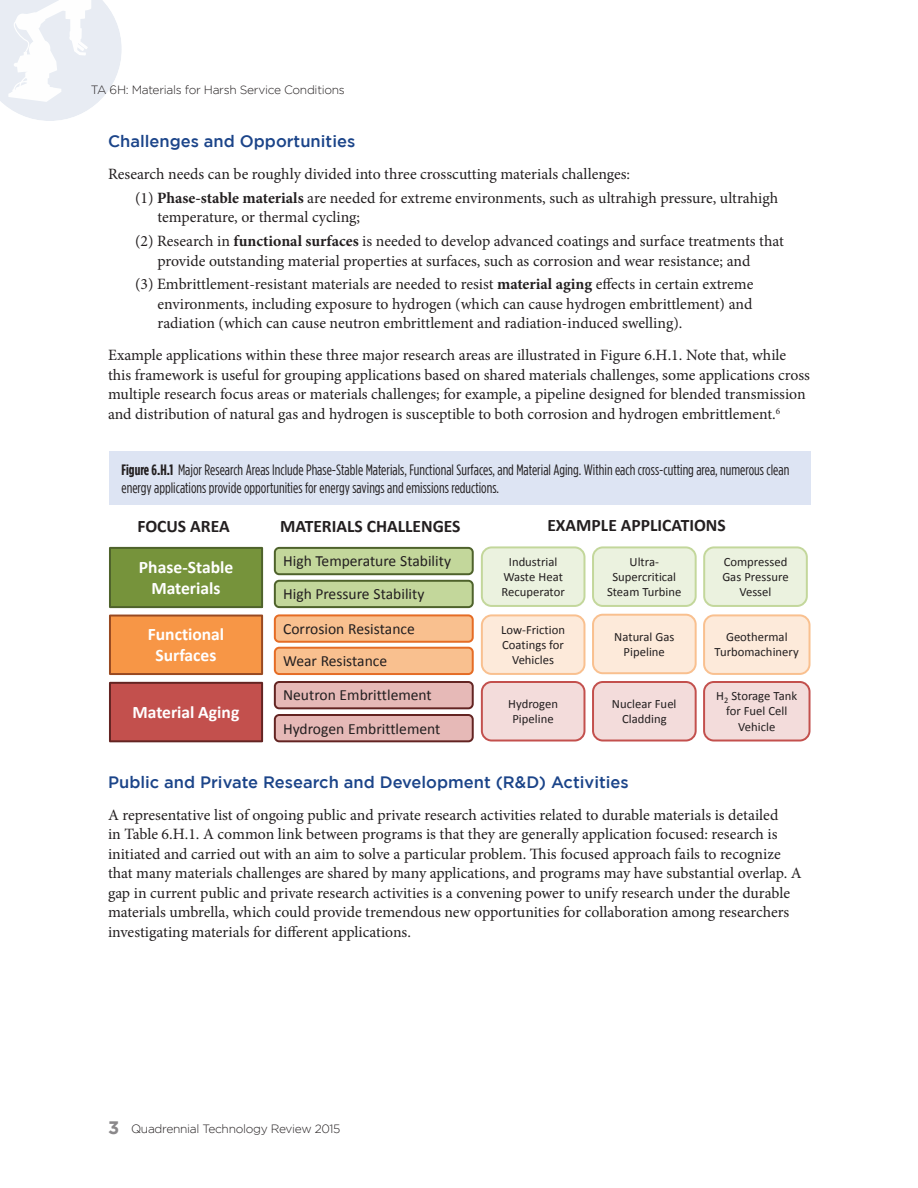
<style>
.page{position:relative;width:918px;height:1188px;background:#fff}
.page>*{position:absolute;margin:0;border:0;box-sizing:border-box;transform-origin:0 0}
.t1{font:700 17.55px/21px "Calibri";color:#fff;text-align:center}
.t2{font:700 17.55px "Calibri";color:#231f20}
.Header_Two{font:500 16.5px "Gotham";color:#1b4489}
.Body_Text{font:15.75px/19.5px "Minion Pro";letter-spacing:-.005em;color:#231f20}
.Bullet_Text{font:15.75px/19.5px "Minion Pro";color:#231f20}
.t3{font:15.6px/32.8px "Calibri";color:#231f20}
.Figure_Text{font:15px/18px "Gotham Condensed";color:#231f20}
.t4{font:12.6px/15.1px "Calibri";color:#231f20;text-align:center}
.t5{font:300 12px "Gotham";letter-spacing:-.025em;color:#231f20}
.s1{font-weight:700}
.s2{font-weight:700;font-size:18px;color:#8a888a}
</style>
<div class="page">
<svg style="left:0;top:0;width:122px;height:121px"></svg>
<div style="left:109px;top:451px;width:702px;height:54px;background:#dde4f3"></div>
<div style="left:110px;top:616px;width:152px;height:58px;background:#f79646"></div>
<div style="left:109px;top:615px;width:154px;height:60px;border:2px solid #984921"></div>
<div style="left:110px;top:683px;width:152px;height:58px;background:#c3504d"></div>
<div style="left:109px;top:682px;width:154px;height:60px;border:2px solid #632422"></div>
<div style="left:110px;top:548px;width:152px;height:59px;background:#76933b"></div>
<div style="left:109px;top:547px;width:154px;height:61px;border:2px solid #4e622b"></div>
<div style="left:274px;top:547px;width:200px;height:28px;background:#c3d79b;border:2px solid #4e622b;border-radius:4px"></div>
<div style="left:274px;top:580px;width:200px;height:28px;background:#c3d79b;border:2px solid #4e622b;border-radius:4px"></div>
<div style="left:274px;top:614px;width:200px;height:29px;background:#f9c08f;border:2px solid #e56c25;border-radius:4px"></div>
<div style="left:274px;top:647px;width:200px;height:28px;background:#f9c08f;border:2px solid #e56c25;border-radius:4px"></div>
<div style="left:274px;top:681px;width:200px;height:28px;background:#e6b9b7;border:2px solid #632422;border-radius:4px"></div>
<div style="left:274px;top:714px;width:200px;height:28px;background:#e6b9b7;border:2px solid #632422;border-radius:4px"></div>
<div style="left:481px;top:546px;width:104px;height:61px;background:#ebf2df;border:2px solid #c3d79b;border-radius:10px"></div>
<div style="left:592px;top:546px;width:105px;height:61px;background:#ebf2df;border:2px solid #c3d79b;border-radius:10px"></div>
<div style="left:481px;top:614px;width:104px;height:61px;background:#fdeada;border:2px solid #f9c08f;border-radius:10px"></div>
<div style="left:592px;top:614px;width:105px;height:60px;background:#fdeada;border:2px solid #f9c08f;border-radius:10px"></div>
<div style="left:481px;top:681px;width:104px;height:61px;background:#f3dcdb;border:2px solid #c3504d;border-radius:10px"></div>
<div style="left:592px;top:681px;width:105px;height:61px;background:#f3dcdb;border:2px solid #c3504d;border-radius:10px"></div>
<div style="left:703px;top:546px;width:105px;height:61px;background:#ebf2df;border:2px solid #c3d79b;border-radius:10px"></div>
<div style="left:703px;top:681px;width:108px;height:61px;background:#f3dcdb;border:2px solid #c3504d;border-radius:10px"></div>
<div style="left:703px;top:614px;width:108px;height:61px;background:#fdeada;border:2px solid #f9c08f;border-radius:10px"></div>
<p class="t5" style="left:91px;top:83px;width:256px">TA 6H: Materials for Harsh Service Conditions</p>
<p class="Header_Two" style="left:108px;top:132px;width:249px">Challenges and Opportunities</p>
<p class="Body_Text" style="left:108px;top:164px;width:524px">Research needs can be roughly divided into three crosscutting materials challenges:</p>
<p class="Bullet_Text" style="left:158px;top:188px;width:622px;text-indent:-22px">(1) <span class="s1">Phase-stable materials</span> are needed for extreme environments, such as ultrahigh pressure, ultrahigh temperature, or thermal cycling;</p>
<p class="Bullet_Text" style="left:158px;top:231px;width:628px;text-indent:-22px">(2) Research in <span class="s1">functional surfaces</span> is needed to develop advanced coatings and surface treatments that provide outstanding material properties at surfaces, such as corrosion and wear resistance; and</p>
<p class="Bullet_Text" style="left:158px;top:275px;width:598px;text-align:justify;text-indent:-22px">(3) Embrittlement-resistant materials are needed to resist <span class="s1">material aging</span> effects in certain extreme environments, including exposure to hydrogen (which can cause hydrogen embrittlement) and radiation (which can cause neutron embrittlement and radiation-induced swelling).</p>
<p class="Body_Text" style="left:108px;top:346px;width:704px">Example applications within these three major research areas are illustrated in Figure 6.H.1. Note that, while this framework is useful for grouping applications based on shared materials challenges, some applications cross multiple research focus areas or materials challenges; for example, a pipeline designed for blended transmission and distribution of natural gas and hydrogen is susceptible to both corrosion and hydrogen embrittlement.<sup>6</sup></p>
<p class="Figure_Text" style="left:122px;top:460px;width:669px"><span class="s1">Figure 6.H.1</span> Major Research Areas Include Phase-Stable Materials, Functional Surfaces, and Material Aging. Within each cross-cutting area, numerous clean energy applications provide opportunities for energy savings and emissions reductions.</p>
<p class="t2" style="left:137px;top:515px;width:94px">FOCUS AREA</p>
<p class="t2" style="left:280px;top:515px;width:182px">MATERIALS CHALLENGES</p>
<p class="t1" style="left:139px;top:556px;width:96px">Phase-Stable<br>Materials</p>
<p class="t3" style="left:283px;top:545px;width:170px">High Temperature Stability<br>High Pressure Stability</p>
<p class="t3" style="left:283px;top:613px;width:133px;line-height:32.4px">Corrosion Resistance<br>Wear Resistance</p>
<p class="t3" style="left:283px;top:679px;width:159px">Neutron Embrittlement<br>Hydrogen Embrittlement</p>
<p class="t1" style="left:148px;top:624px;width:78px">Functional<br>Surfaces</p>
<p class="t1" style="left:132px;top:702px;width:108px">Material Aging</p>
<p class="t2" style="left:547px;top:514px;width:180px">EXAMPLE APPLICATIONS</p>
<p class="t4" style="left:607px;top:554px;width:76px">Ultra-<br>Supercritical<br>Steam Turbine</p>
<p class="t4" style="left:501px;top:622px;width:65px">Low-Friction<br>Coatings for<br>Vehicles</p>
<p class="t4" style="left:614px;top:629px;width:62px">Natural Gas<br>Pipeline</p>
<p class="t4" style="left:508px;top:696px;width:51px">Hydrogen<br>Pipeline</p>
<p class="t4" style="left:612px;top:696px;width:66px">Nuclear Fuel<br>Cladding</p>
<p class="t4" style="left:501px;top:554px;width:65px">Industrial<br>Waste Heat<br>Recuperator</p>
<p class="t4" style="left:722px;top:554px;width:68px">Compressed<br>Gas Pressure<br>Vessel</p>
<p class="t4" style="left:715px;top:630px;width:86px">Geothermal<br>Turbomachinery</p>
<p class="t4" style="left:716px;top:689px;width:82px">H<sub>2</sub> Storage Tank for Fuel Cell<br>Vehicle</p>
<p class="Header_Two" style="left:108px;top:773px;width:522px">Public and Private Research and Development (R&amp;D) Activities</p>
<p class="Body_Text" style="left:108px;top:805px;width:695px">A representative list of ongoing public and private research activities related to durable materials is detailed<br>in Table 6.H.1. A common link between programs is that they are generally application focused: research is initiated and carried out with an aim to solve a particular problem. This focused approach fails to recognize that many materials challenges are shared by many applications, and programs may have substantial overlap. A gap in current public and private research activities is a convening power to unify research under the durable materials umbrella, which could provide tremendous new opportunities for collaboration among researchers investigating materials for different applications.</p>
<p class="t5" style="left:108px;top:1122px;width:234px"><span class="s2">3</span> Quadrennial Technology Review 2015</p>
</div>
